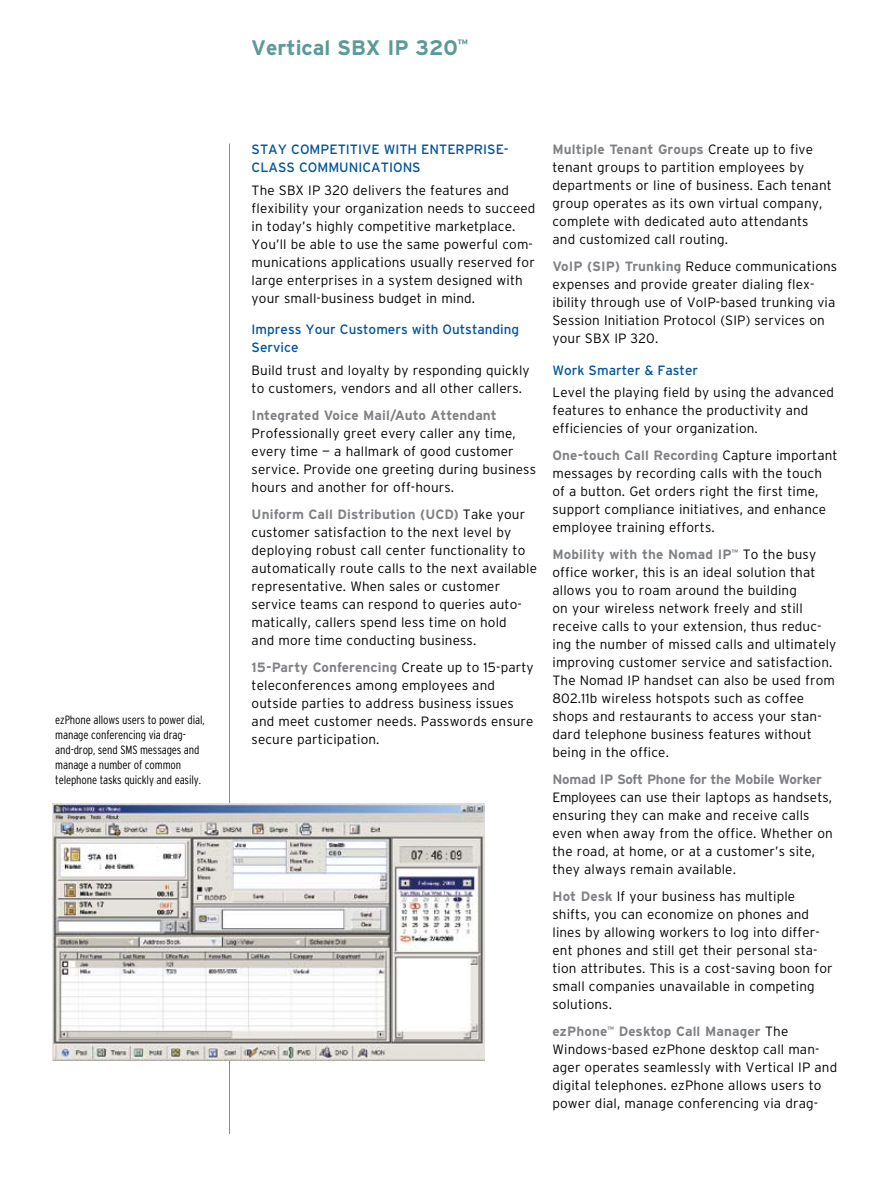
<style>
.page{position:relative;width:893px;height:1188px;background:#fff}
.page>*{position:absolute;margin:0;border:0;box-sizing:border-box;transform-origin:0 0}
.t1{font:700 21px "Interstate";color:#5a9a98}
.t2{font:300 13.5px/18px "Interstate";letter-spacing:.01em;color:#000}
.t3{font:13.5px/18px "Interstate";color:#00549e}
.t4{font:700 13.5px "Interstate";letter-spacing:-.02em;color:#808285}
.t5{font:700 13.5px "Interstate";letter-spacing:.01em;color:#808285}
.t6{font:300 condensed 12px/15px "Interstate";letter-spacing:-.01em;color:#000}
.s1{font-weight:700;color:#808285}
</style>
<div class="page">
<hr style="left:229px;top:144px;width:1px;height:990px;background:#5a9a98">
<img style="left:52px;top:803px;width:432px;height:257px">
<p class="t6" style="left:55px;top:712px;width:151px">ezPhone allows users to power dial, manage conferencing via drag&shy;and-drop, send SMS messages and manage a number of common telephone tasks quickly and easily.</p>
<h1 class="t1" style="left:251px;top:36px;width:218px">Vertical SBX IP 320<sup>™</sup></h1>
<p class="t3" style="left:252px;top:141px;width:259px">Stay Competitive with Enterprise-<br>Class Communications</p>
<p class="t2" style="left:252px;top:181px;width:285px">The SBX IP 320 delivers the features and flexibility your organization needs to succeed in today’s highly competitive marketplace.<br>You’ll be able to use the same powerful com&shy;munications applications usually reserved for large enterprises in a system designed with your small-business budget in mind.</p>
<p class="t3" style="left:252px;top:321px;width:269px">I mpress Your Customers with Outstanding<br>Service</p>
<p class="t2" style="left:252px;top:361px;width:279px">Build trust and loyalty by responding quickly to customers, vendors and all other callers.</p>
<p class="t5" style="left:252px;top:408px;width:247px">Integrated Voice Mail/Auto Attendant</p>
<p class="t2" style="left:252px;top:424px;width:286px">Professionally greet every caller any time, every time — a hallmark of good customer service. Provide one greeting during business hours and another for off-hours.</p>
<p class="t2" style="left:252px;top:505px;width:287px"><span class="s1">Uniform Call Distribution (UCD)</span> Take your customer satisfaction to the next level by deploying robust call center functionality to automatically route calls to the next available representative. When sales or customer service teams can respond to queries auto&shy;matically, callers spend less time on hold<br>and more time conducting business.</p>
<p class="t2" style="left:252px;top:658px;width:284px"><span class="s1">15-Party Conferencing</span> Create up to 15-party teleconferences among employees and outside parties to address business issues and meet customer needs. Passwords ensure secure participation.</p>
<p class="t2" style="left:552px;top:140px;width:281px"><span class="s1">Multiple Tenant Groups</span> Create up to five tenant groups to partition employees by departments or line of business. Each tenant group operates as its own virtual company, complete with dedicated auto attendants and customized call routing.</p>
<p class="t2" style="left:552px;top:257px;width:286px"><span class="s1">VoIP (SIP) Trunking</span> Reduce communications expenses and provide greater dialing flex&shy;ibility through use of VoIP-based trunking via Session Initiation Protocol (SIP) services on your SBX IP 320.</p>
<p class="t3" style="left:552px;top:361px;width:147px">Work Smarter &amp; Faster</p>
<p class="t2" style="left:552px;top:383px;width:283px">Level the playing field by using the advanced features to enhance the productivity and efficiencies of your organization.</p>
<p class="t2" style="left:552px;top:446px;width:287px"><span class="s1">One-touch Call Recording</span> Capture important messages by recording calls with the touch of a button. Get orders right the first time, support compliance initiatives, and enhance employee training efforts.</p>
<p class="t2" style="left:552px;top:545px;width:285px"><span class="s1">Mobility with the Nomad IP</span><sup>™</sup> To the busy office worker, this is an ideal solution that allows you to roam around the building<br>on your wireless network freely and still receive calls to your extension, thus reduc&shy;ing the number of missed calls and ultimately improving customer service and satisfaction.<br>The Nomad IP handset can also be used from 802.11b wireless hotspots such as coffee shops and restaurants to access your stan&shy;dard telephone business features without being in the office.</p>
<p class="t4" style="left:552px;top:772px;width:271px">Nomad IP Soft Phone for the Mobile Worker</p>
<p class="t2" style="left:552px;top:788px;width:282px">Employees can use their laptops as handsets, ensuring they can make and receive calls even when away from the office. Whether on the road, at home, or at a customer’s site, they always remain available.</p>
<p class="t2" style="left:552px;top:887px;width:282px"><span class="s1">Hot Desk</span> If your business has multiple shifts, you can economize on phones and lines by allowing workers to log into differ&shy;ent phones and still get their personal sta&shy;tion attributes. This is a cost-saving boon for small companies unavailable in competing solutions.</p>
<p class="t2" style="left:552px;top:1022px;width:286px"><span class="s1">ezPhone</span><sup>™</sup> <span class="s1">Desktop Call Manager</span> The Windows-based ezPhone desktop call man&shy;ager operates seamlessly with Vertical IP and digital telephones. ezPhone allows users to power dial, manage conferencing via drag-</p>
</div>
